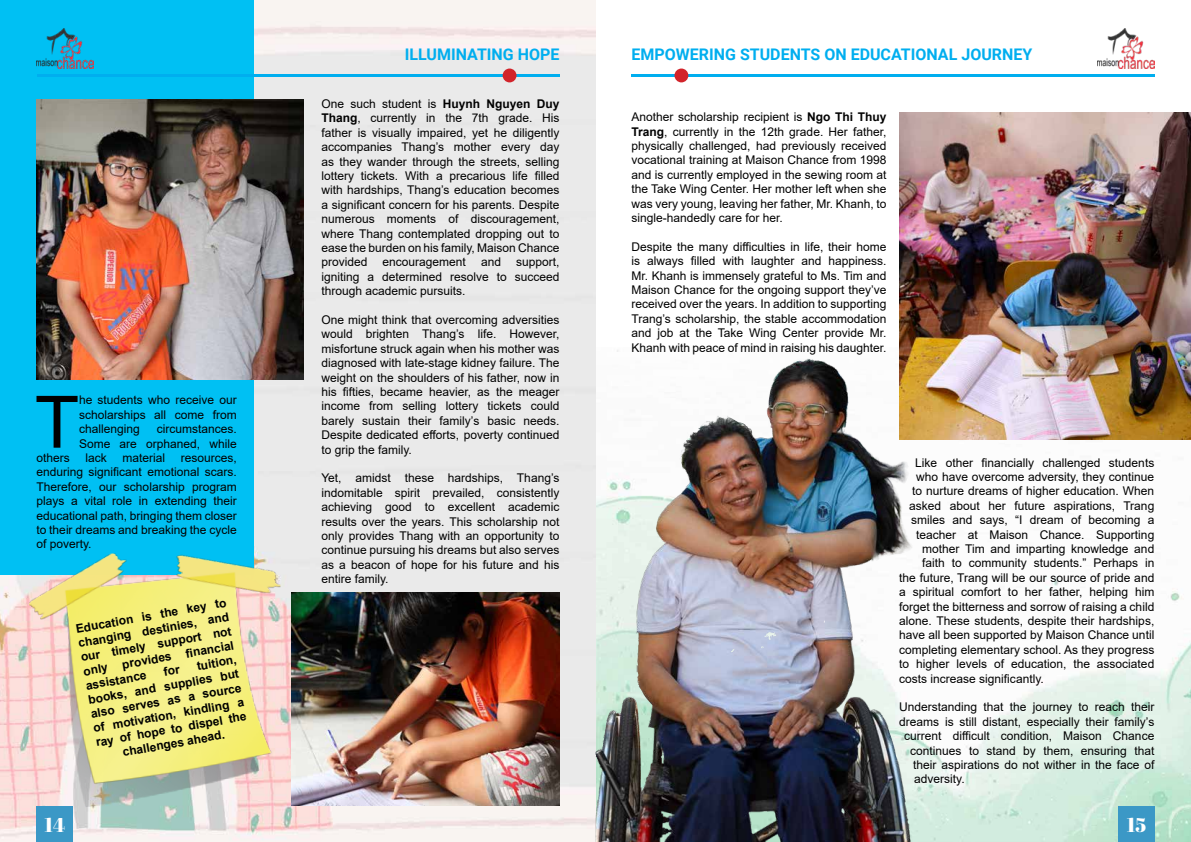
<style>
.page{position:relative;width:1191px;height:842px;background:#fff}
.page>*{position:absolute;margin:0;border:0;box-sizing:border-box;transform-origin:0 0}
.t1{font:72.4px "Arial";color:#000}
.t2{font:20px "Abril Fatface";color:#fff}
.t3{font:700 16px "Roboto";color:#00aeef}
.t4{font:12px/14.4px "Arial";color:#000;text-align:justify}
.t5{font:700 12px/14.4px "Arial";color:#000;text-align:justify}
.s1{font-weight:700}
</style>
<div class="page">
<img style="left:595px;top:347px;width:596px;height:495px">
<img style="left:0;top:0;width:595px;height:842px">
<div style="left:0;top:0;width:253px;height:574px;background:#00c0f3"></div>
<img style="left:36px;top:99px;width:268px;height:280px">
<img style="left:25px;top:536px;width:276px;height:275px">
<img style="left:292px;top:592px;width:267px;height:214px">
<img style="left:603px;top:357px;width:220px;height:337px">
<img style="left:899px;top:112px;width:292px;height:328px">
<div style="left:36px;top:806px;width:37px;height:36px;background:#3b98c6"></div>
<div style="left:1118px;top:806px;width:37px;height:36px;background:#3b98c6"></div>
<img style="left:36px;top:29px;width:58px;height:39px">
<img style="left:1097px;top:29px;width:58px;height:39px">
<hr style="left:36px;top:74px;width:523px;height:3px;background:#00aeef">
<div style="left:502px;top:69px;width:14px;height:13px;background:#d2232a;border-radius:50%"></div>
<hr style="left:631px;top:74px;width:524px;height:3px;background:#00aeef">
<div style="left:674px;top:69px;width:14px;height:13px;background:#d2232a;border-radius:50%"></div>
<svg style="left:163px;top:667px;width:17px;height:9px"></svg>
<h1 class="t1" style="left:35px;top:372px;width:46px">T</h1>
<p class="t4" style="left:79px;top:393px;width:159px">he students who receive our scholarships all come from challenging</p>
<p class="t4" style="left:79px;top:422px;width:159px;text-align:right">circumstances.<br>Some are orphaned, while</p>
<p class="t4" style="left:36px;top:451px;width:35px">others</p>
<p class="t4" style="left:85px;top:451px;width:23px">lack</p>
<p class="t4" style="left:122px;top:451px;width:44px">material</p>
<p class="t4" style="left:36px;top:451px;width:202px;text-indent:144px">resources, enduring significant emotional scars.<br>Therefore, our scholarship program plays a vital role in extending their educational path, bringing them closer to their dreams and breaking the cycle of poverty.</p>
<p class="t5" style="left:75px;top:622px;width:154px;rotate:-10deg">Education is the key to changing destinies, and our timely support not only provides fi nancial assistance</p>
<p class="t5" style="left:196px;top:659px;width:41px;rotate:-10deg">tuition,</p>
<p class="t5" style="left:87px;top:693px;width:154px;rotate:-10deg">books, and supplies but</p>
<p class="t5" style="left:90px;top:707px;width:154px;rotate:-10deg">also serves as a source</p>
<p class="t5" style="left:92px;top:721px;width:154px;rotate:-10deg">of motivation, kindling a</p>
<p class="t5" style="left:95px;top:735px;width:154px;rotate:-10deg">ray of hope to dispel the</p>
<p class="t5" style="left:122px;top:745px;width:105px;rotate:-10deg">challenges ahead.</p>
<h3 class="t3" style="left:405px;top:43px;width:156px">ILLUMINATING HOPE</h3>
<h3 class="t3" style="left:631px;top:43px;width:402px">EMPOWERING STUDENTS ON EDUCATIONAL JOURNEY</h3>
<p class="t4" style="left:321px;top:96px;width:240px">One such student is <span class="s1">Huynh Nguyen Duy Thang</span>, currently in the 7th grade. His father is visually impaired, yet he diligently accompanies Thang’s mother every day as they wander through the streets, selling lottery tickets. With a precarious life filled with hardships, Thang’s education becomes a significant concern for his parents. Despite numerous moments of discouragement, where Thang contemplated dropping out to ease the burden on his family, Maison Chance provided</p>
<p class="t4" style="left:382px;top:255px;width:85px">encouragement</p>
<p class="t4" style="left:481px;top:255px;width:22px">and</p>
<p class="t4" style="left:321px;top:255px;width:240px;text-indent:195px">support, igniting a determined resolve to succeed through academic pursuits.</p>
<p class="t4" style="left:321px;top:312px;width:240px">One might think that overcoming adversities would brighten Thang’s life. However, misfortune struck again when his mother was diagnosed with late-stage kidney failure. The weight on the shoulders of his father, now in his fifties, became heavier, as the meager income from selling lottery tickets could barely sustain their family’s basic needs.<br>Despite dedicated efforts, poverty continued to grip the family.</p>
<p class="t4" style="left:321px;top:471px;width:240px">Yet, amidst these hardships, Thang’s indomitable spirit prevailed, consistently achieving good to excellent academic results over the years. This scholarship not only provides Thang with an opportunity to continue pursuing his dreams but also serves as a beacon of hope for his future and his entire family.</p>
<p class="t4" style="left:631px;top:110px;width:257px">Another scholarship recipient is <span class="s1">Ngo Thi Thuy Trang</span>, currently in the 12th grade. Her father, physically challenged, had previously received vocational training at Maison Chance from 1998 and is currently employed in the sewing room at the Take Wing Center. Her mother left when she was very young, leaving her father, Mr. Khanh, to single-handedly care for her.</p>
<p class="t4" style="left:631px;top:239px;width:257px">Despite the many difficulties in life, their home is always filled with laughter and happiness.<br>Mr. Khanh is immensely grateful to Ms. Tim and Maison Chance for the ongoing support they’ve received over the years. In addition to supporting Trang’s scholarship, the stable accommodation and job at the Take Wing Center provide Mr.<br>Khanh with peace of mind in raising his daughter.</p>
<p class="t4" style="left:915px;top:455px;width:240px">Like other financially challenged students</p>
<p class="t4" style="left:916px;top:469px;width:239px">who have overcome adversity, they continue</p>
<p class="t4" style="left:912px;top:484px;width:243px">to nurture dreams of higher education. When</p>
<p class="t4" style="left:909px;top:498px;width:246px">asked about her future aspirations, Trang</p>
<p class="t4" style="left:911px;top:513px;width:244px">smiles and says, “I dream of becoming a</p>
<p class="t4" style="left:916px;top:527px;width:239px">teacher at Maison Chance. Supporting</p>
<p class="t4" style="left:922px;top:541px;width:233px">mother Tim and imparting knowledge and</p>
<p class="t4" style="left:922px;top:556px;width:233px">faith to community students.” Perhaps in</p>
<p class="t4" style="left:899px;top:570px;width:256px">the future, Trang will be our source of pride and</p>
<p class="t4" style="left:899px;top:585px;width:256px">a spiritual comfort to her father, helping him</p>
<p class="t4" style="left:899px;top:599px;width:256px">forget the bitterness and sorrow of raising a child</p>
<p class="t4" style="left:899px;top:613px;width:256px">alone. These students, despite their hardships,</p>
<p class="t4" style="left:899px;top:628px;width:256px">have all been supported by Maison Chance until</p>
<p class="t4" style="left:899px;top:642px;width:256px">completing elementary school. As they progress</p>
<p class="t4" style="left:899px;top:657px;width:256px">to higher levels of education, the associated</p>
<p class="t4" style="left:899px;top:671px;width:146px">costs increase significantly.</p>
<p class="t4" style="left:899px;top:700px;width:256px">Understanding that the journey to reach their</p>
<p class="t4" style="left:899px;top:714px;width:257px">dreams is still distant, especially their family’s</p>
<p class="t4" style="left:904px;top:729px;width:251px">current difficult condition, Maison Chance</p>
<p class="t4" style="left:910px;top:743px;width:246px">continues to stand by them, ensuring that</p>
<p class="t4" style="left:913px;top:757px;width:243px">their aspirations do not wither in the face of</p>
<p class="t4" style="left:914px;top:772px;width:52px">adversity.</p>
<h2 class="t2" style="left:45px;top:811px;width:22px">14</h2>
<h2 class="t2" style="left:1127px;top:811px;width:21px">15</h2>
</div>
